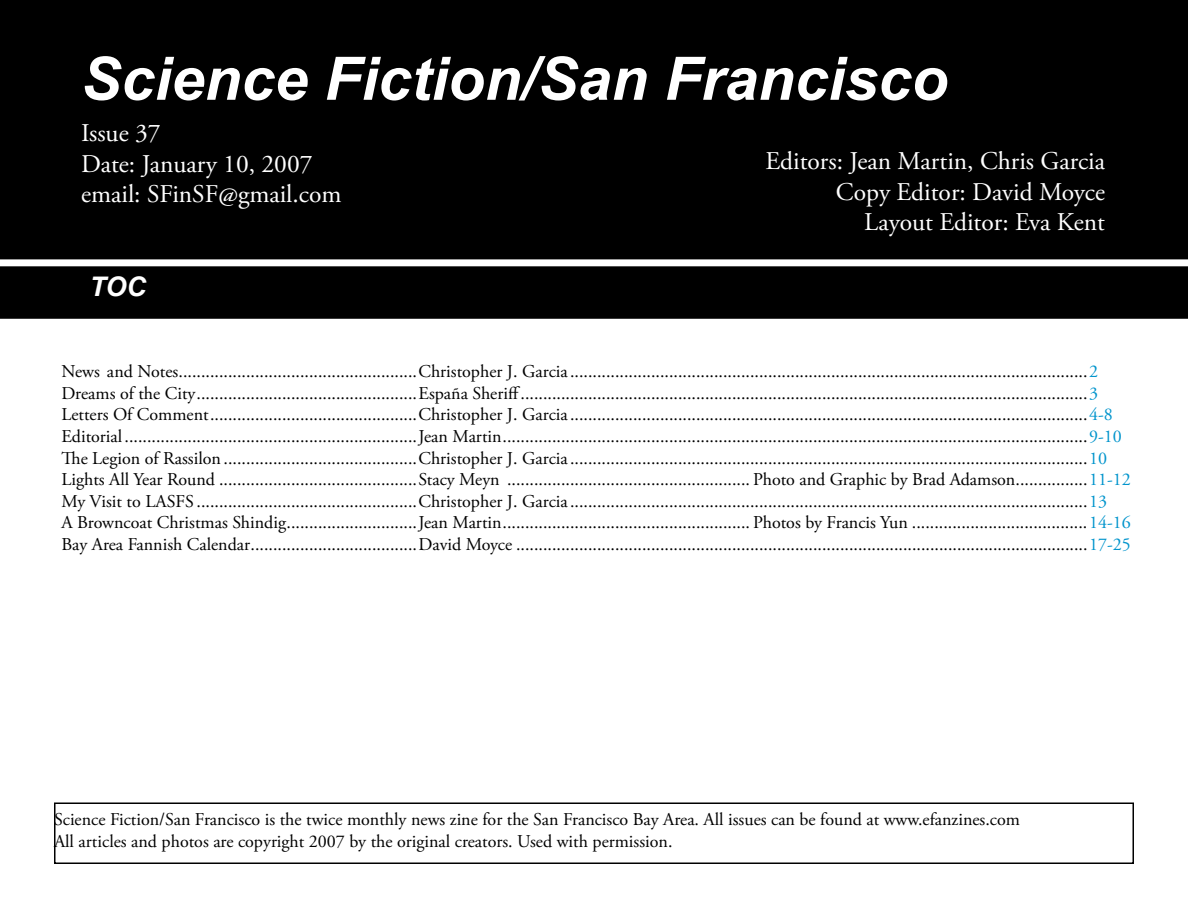
<style>
.page{position:relative;width:1188px;height:918px;background:#fff}
.page>*{position:absolute;margin:0;border:0;box-sizing:border-box;transform-origin:0 0}
.t1{font:italic 700 60px "Arial";color:#fff}
.t2{font:italic 700 27px "Arial";color:#fff}
.t3{font:25.5px/30.6px "Adobe Garamond Pro";color:#fff}
.t4{font:18px/21.6px "Adobe Garamond Pro";color:#000}
.s1{color:#0094cc}
</style>
<div class="page">
<div style="left:1px;top:267px;width:1186px;height:51px;background:#000"></div>
<div style="left:0;top:266px;width:1188px;height:53px;border:2px solid #000"></div>
<div style="left:1px;top:1px;width:1186px;height:258px;background:#000"></div>
<div style="left:0;top:0;width:1188px;height:259px;border:2px solid #000"></div>
<div style="left:54px;top:802px;width:1080px;height:62px;border:2px solid #000"></div>
<h1 class="t1" style="left:81px;top:40px;width:868px">Science Fiction/San Francisco</h1>
<h3 class="t3" style="left:81px;top:119px;width:262px">Issue 37<br>Date: January 10, 2007 email: SFinSF@gmail.com</h3>
<h3 class="t3" style="left:765px;top:147px;width:341px;text-align:right">Editors: Jean Martin, Chris Garcia<br>Copy Editor: David Moyce<br>Layout Editor: Eva Kent</h3>
<h2 class="t2" style="left:89px;top:269px;width:58px">TOC</h2>
<p class="t4" style="left:62px;top:361px;width:1071px">News and Notes.....................................................Christopher J. Garcia ...................................................................................................................<span class="s1">2<br></span>Dreams of the City.................................................España Sheriff..............................................................................................................................<span class="s1">3<br></span>Letters Of Comment..............................................Christopher J. Garcia ...................................................................................................................<span class="s1">4-8<br></span>Editorial.................................................................Jean Martin..................................................................................................................................<span class="s1">9-10<br></span>The Legion of Rassilon ...........................................Christopher J. Garcia ...................................................................................................................<span class="s1">10<br></span>Lights All Year Round ............................................Stacy Meyn ...................................................... Photo and Graphic by Brad Adamson................<span class="s1">11-12<br></span>My Visit to LASFS .................................................Christopher J. Garcia ...................................................................................................................<span class="s1">13<br></span>A Browncoat Christmas Shindig.............................Jean Martin....................................................... Photos by Francis Yun .......................................<span class="s1">14-16<br></span>Bay Area Fannish Calendar.....................................David Moyce ...............................................................................................................................<span class="s1">17-25</span></p>
<p class="t4" style="left:54px;top:809px;width:968px">Science Fiction/San Francisco is the twice monthly news zine for the San Francisco Bay Area. All issues can be found at www.efanzines.com<br>All articles and photos are copyright 2007 by the original creators. Used with permission.</p>
</div>
